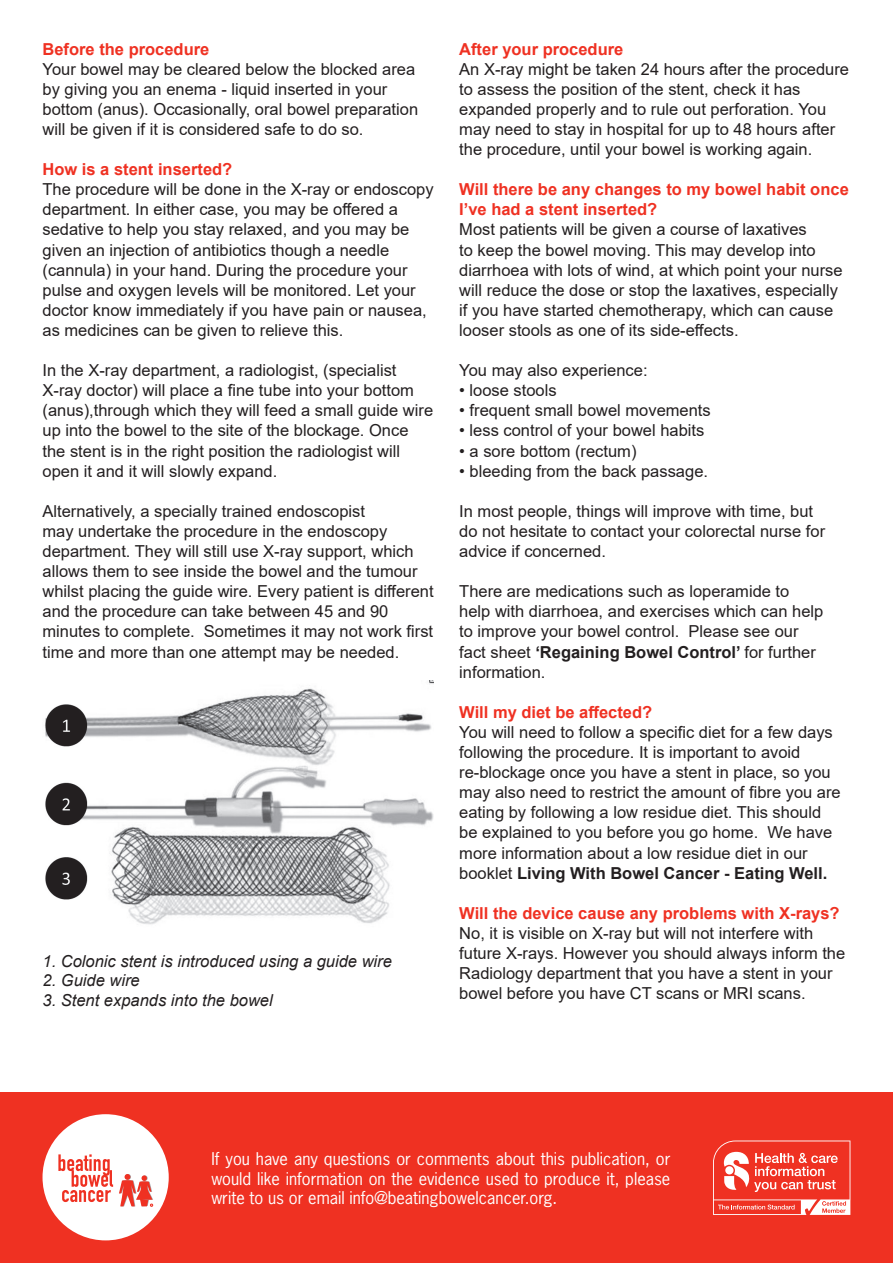
<style>
.page{position:relative;width:893px;height:1263px;background:#fff}
.page>*{position:absolute;margin:0;border:0;box-sizing:border-box;transform-origin:0 0}
.t1{font:16.5px/20.1px "Arial";color:#231f20}
.t2{font:700 16.5px/20.1px "Arial";color:#ef3122}
.t3{font:16.5px/19.8px "News Gothic";color:#fff;text-align:justify}
.t4{font:italic 16.5px "Arial";color:#231f20}
.s1{font-weight:700}
</style>
<div class="page">
<img style="left:45px;top:681px;width:389px;height:244px">
<div style="left:0;top:1093px;width:893px;height:170px;background:#ef3122"></div>
<div style="left:43px;top:1114px;width:126px;height:126px;background:#fff;border-radius:50%"></div>
<svg style="left:58px;top:1154px;width:55px;height:48px"></svg>
<svg style="left:119px;top:1174px;width:34px;height:32px"></svg>
<svg style="left:713px;top:1140px;width:137px;height:75px"></svg>
<p class="t2" style="left:43px;top:39px;width:168px">Before the procedure</p>
<p class="t1" style="left:43px;top:59px;width:377px">Your bowel may be cleared below the blocked area by giving you an enema - liquid inserted in your bottom (anus). Occasionally, oral bowel preparation will be given if it is considered safe to do so.</p>
<p class="t2" style="left:43px;top:159px;width:191px">How is a stent inserted?</p>
<p class="t1" style="left:43px;top:179px;width:393px">The procedure will be done in the X-ray or endoscopy department. In either case, you may be offered a sedative to help you stay relaxed, and you may be given an injection of antibiotics though a needle (cannula) in your hand. During the procedure your pulse and oxygen levels will be monitored. Let your doctor know immediately if you have pain or nausea, as medicines can be given to relieve this.</p>
<p class="t1" style="left:43px;top:360px;width:392px">In the X-ray department, a radiologist, (specialist X-ray doctor) will place a fine tube into your bottom (anus),through which they will feed a small guide wire up into the bowel to the site of the blockage. Once the stent is in the right position the radiologist will open it and it will slowly expand.</p>
<p class="t1" style="left:43px;top:501px;width:393px">Alternatively, a specially trained endoscopist<br>may undertake the procedure in the endoscopy department. They will still use X-ray support, which allows them to see inside the bowel and the tumour whilst placing the guide wire. Every patient is different and the procedure can take between 45 and 90 minutes to complete. Sometimes it may not work first time and more than one attempt may be needed.</p>
<p class="t4" style="left:43px;top:950px;width:351px">1. Colonic stent is introduced using a guide wire</p>
<p class="t4" style="left:43px;top:970px;width:99px">2. Guide wire</p>
<p class="t4" style="left:43px;top:990px;width:232px">3. Stent expands into the bowel</p>
<p class="t2" style="left:459px;top:39px;width:166px">After your procedure</p>
<p class="t1" style="left:459px;top:59px;width:391px">An X-ray might be taken 24 hours after the procedure to assess the position of the stent, check it has expanded properly and to rule out perforation. You may need to stay in hospital for up to 48 hours after the procedure, until your bowel is working again.</p>
<p class="t2" style="left:459px;top:180px;width:391px">Will there be any changes to my bowel habit once<br>I’ve had a stent inserted?</p>
<p class="t1" style="left:459px;top:219px;width:385px">Most patients will be given a course of laxatives<br>to keep the bowel moving. This may develop into diarrhoea with lots of wind, at which point your nurse will reduce the dose or stop the laxatives, especially if you have started chemotherapy, which can cause looser stools as one of its side-effects.</p>
<p class="t1" style="left:459px;top:360px;width:190px">You may also experience:</p>
<p class="t1" style="left:459px;top:380px;width:99px">• loose stools</p>
<p class="t1" style="left:459px;top:400px;width:253px">• frequent small bowel movements</p>
<p class="t1" style="left:459px;top:420px;width:247px">• less control of your bowel habits</p>
<p class="t1" style="left:459px;top:441px;width:179px">• a sore bottom (rectum)</p>
<p class="t1" style="left:459px;top:461px;width:250px">• bleeding from the back passage.</p>
<p class="t1" style="left:459px;top:501px;width:367px">In most people, things will improve with time, but do not hesitate to contact your colorectal nurse for advice if concerned.</p>
<p class="t1" style="left:459px;top:581px;width:366px">There are medications such as loperamide to help with diarrhoea, and exercises which can help to improve your bowel control. Please see our fact sheet <span class="s1">‘Regaining Bowel Control’</span> for further information.</p>
<p class="t2" style="left:459px;top:702px;width:194px">Will my diet be affected?</p>
<p class="t1" style="left:459px;top:722px;width:383px">You will need to follow a specific diet for a few days following the procedure. It is important to avoid re-blockage once you have a stent in place, so you may also need to restrict the amount of fibre you are eating by following a low residue diet. This should be explained to you before you go home. We have more information about a low residue diet in our booklet <span class="s1">Living With Bowel Cancer - Eating Well.</span></p>
<p class="t2" style="left:459px;top:903px;width:382px">Will the device cause any problems with X-rays?</p>
<p class="t1" style="left:459px;top:923px;width:388px">No, it is visible on X-ray but will not interfere with future X-rays. However you should always inform the Radiology department that you have a stent in your bowel before you have CT scans or MRI scans.</p>
<p class="t3" style="left:211px;top:1148px;width:461px">If you have any questions or comments about this publication, or would like information on the evidence used to produce it, please write to us or email info@beatingbowelcancer.org.</p>
</div>
